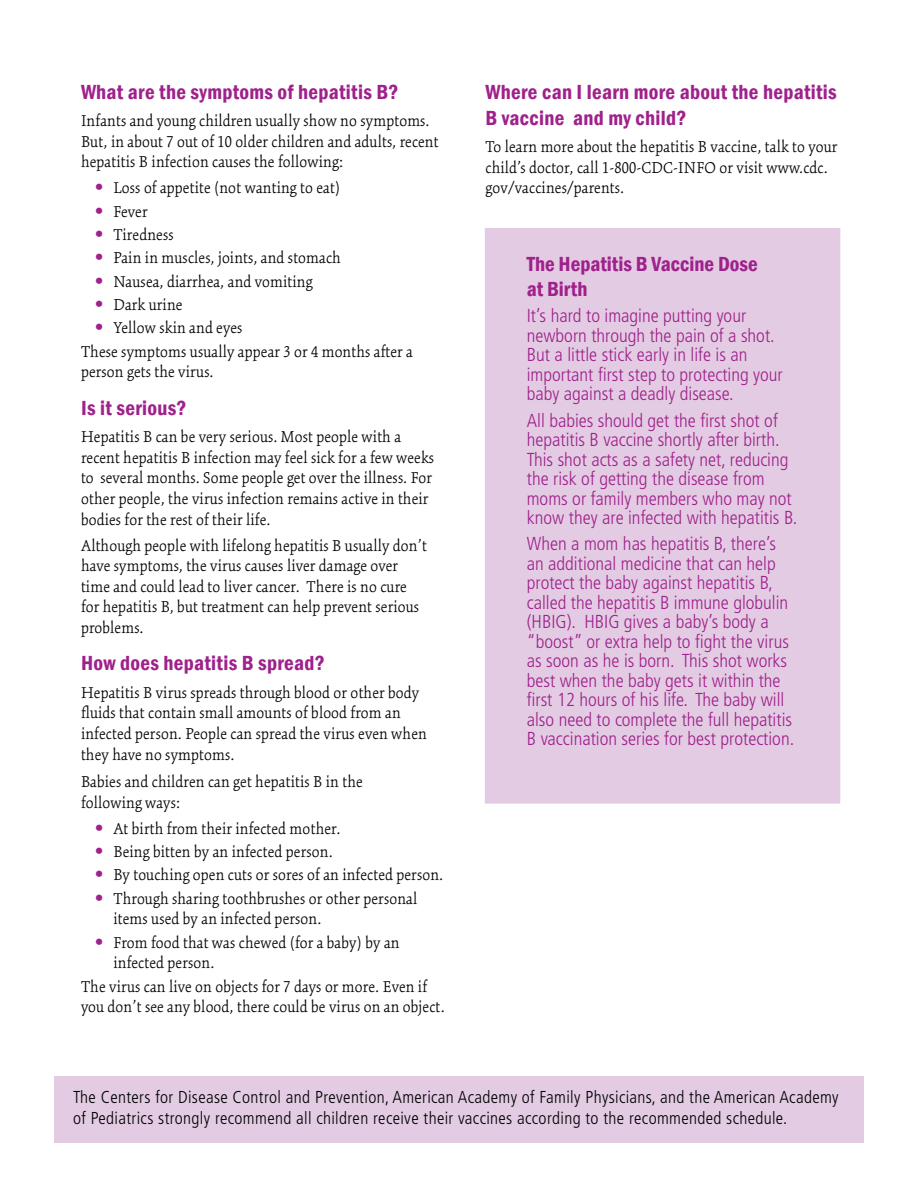
<style>
.page{position:relative;width:918px;height:1188px;background:#fff}
.page>*{position:absolute;margin:0;border:0;box-sizing:border-box;transform-origin:0 0}
.t1{font:600 condensed 21px/25.2px "Franklin Gothic";letter-spacing:.015em;color:#9f218b}
.t2{font:300 condensed 18.75px/19.5px "Frutiger LT Std";color:#9f218b}
.t3{font:300 17.25px/20.7px "Kinesis Std";letter-spacing:.01em;color:#000}
.t4{font:300 condensed 17.25px/21px "Frutiger LT Std";letter-spacing:.02em;color:#000}
.s1{font-family:"Myriad Pro";font-weight:700;font-size:24px;color:#9f218b}
</style>
<div class="page">
<div style="left:470px;top:213px;width:385px;height:606px;background:#e3cce3;border:15px solid #fff"></div>
<div style="left:54px;top:1077px;width:810px;height:66px;background:#e3cce3"></div>
<p class="t1" style="left:81px;top:79px;width:319px">What are the symptoms of hepatitis B?</p>
<p class="t3" style="left:81px;top:110px;width:359px">Infants and young children usually show no symptoms.<br>But, in about 7 out of 10 older children and adults, recent hepatitis B infection causes the following:</p>
<p class="t3" style="left:95px;top:178px;width:247px"><span class="s1">•</span> Loss of appetite (not wanting to eat)</p>
<p class="t3" style="left:95px;top:201px;width:54px"><span class="s1">•</span> Fever</p>
<p class="t3" style="left:95px;top:224px;width:80px"><span class="s1">•</span> Tiredness</p>
<p class="t3" style="left:95px;top:248px;width:247px"><span class="s1">•</span> Pain in muscles, joints, and stomach</p>
<p class="t3" style="left:95px;top:271px;width:219px"><span class="s1">•</span> Nausea, diarrhea, and vomiting</p>
<p class="t3" style="left:95px;top:294px;width:89px"><span class="s1">•</span> Dark urine</p>
<p class="t3" style="left:81px;top:316px;width:333px;line-height:23.2px;text-indent:14px"><span class="s1">•</span> Yellow skin and eyes<br>These symptoms usually appear 3 or 4 months after a</p>
<p class="t3" style="left:81px;top:361px;width:134px">person gets the virus.</p>
<p class="t1" style="left:81px;top:395px;width:107px">Is it serious?</p>
<p class="t3" style="left:81px;top:426px;width:355px">Hepatitis B can be very serious. Most people with a recent hepatitis B infection may feel sick for a few weeks to several months. Some people get over the illness. For other people, the virus infection remains active in their bodies for the rest of their life.</p>
<p class="t3" style="left:81px;top:535px;width:347px">Although people with lifelong hepatitis B usually don’t have symptoms, the virus causes liver damage over time and could lead to liver cancer. There is no cure for hepatitis B, but treatment can help prevent serious problems.</p>
<p class="t1" style="left:81px;top:650px;width:245px">How does hepatitis B spread?</p>
<p class="t3" style="left:81px;top:682px;width:347px">Hepatitis B virus spreads through blood or other body fluids that contain small amounts of blood from an infected person. People can spread the virus even when they have no symptoms.</p>
<p class="t3" style="left:81px;top:771px;width:283px">Babies and children can get hepatitis B in the following ways:</p>
<p class="t3" style="left:95px;top:818px;width:247px"><span class="s1">•</span> At birth from their infected mother.</p>
<p class="t3" style="left:95px;top:841px;width:239px"><span class="s1">•</span> Being bitten by an infected person.</p>
<p class="t3" style="left:95px;top:865px;width:350px"><span class="s1">•</span> By touching open cuts or sores of an infected person.</p>
<p class="t3" style="left:113px;top:888px;width:305px;text-indent:-18px"><span class="s1">•</span> Through sharing toothbrushes or other personal items used by an infected person.</p>
<p class="t3" style="left:113px;top:932px;width:288px;text-indent:-18px"><span class="s1">•</span> From food that was chewed (for a baby) by an infected person.</p>
<p class="t3" style="left:81px;top:976px;width:365px">The virus can live on objects for 7 days or more. Even if you don’t see any blood, there could be virus on an object.</p>
<p class="t1" style="left:486px;top:80px;width:353px">Where can I learn more about the hepatitis<br>B vaccine and my child?</p>
<p class="t3" style="left:486px;top:136px;width:353px">To learn more about the hepatitis B vaccine, talk to your child’s doctor, call 1-800-CDC-INFO or visit www.cdc. gov/vaccines/parents.</p>
<p class="t1" style="left:527px;top:251px;width:232px">The Hepatitis B Vaccine Dose at Birth</p>
<p class="t2" style="left:527px;top:306px;width:257px">It’s hard to imagine putting your newborn through the pain of a shot.<br>But a little stick early in life is an important first step to protecting your baby against a deadly disease.</p>
<p class="t2" style="left:527px;top:411px;width:272px">All babies should get the first shot of hepatitis B vaccine shortly after birth.<br>This shot acts as a safety net, reducing the risk of getting the disease from moms or family members who may not know they are infected with hepatitis B.</p>
<p class="t2" style="left:527px;top:534px;width:269px">When a mom has hepatitis B, there’s an additional medicine that can help protect the baby against hepatitis B, called the hepatitis B immune globulin (HBIG). HBIG gives a baby’s body a “boost” or extra help to fight the virus as soon as he is born. This shot works best when the baby gets it within the first 12 hours of his life. The baby will also need to complete the full hepatitis B vaccination series for best protection.</p>
<p class="t4" style="left:73px;top:1087px;width:767px">The Centers for Disease Control and Prevention, American Academy of Family Physicians, and the American Academy of Pediatrics strongly recommend all children receive their vaccines according to the recommended schedule.</p>
</div>
